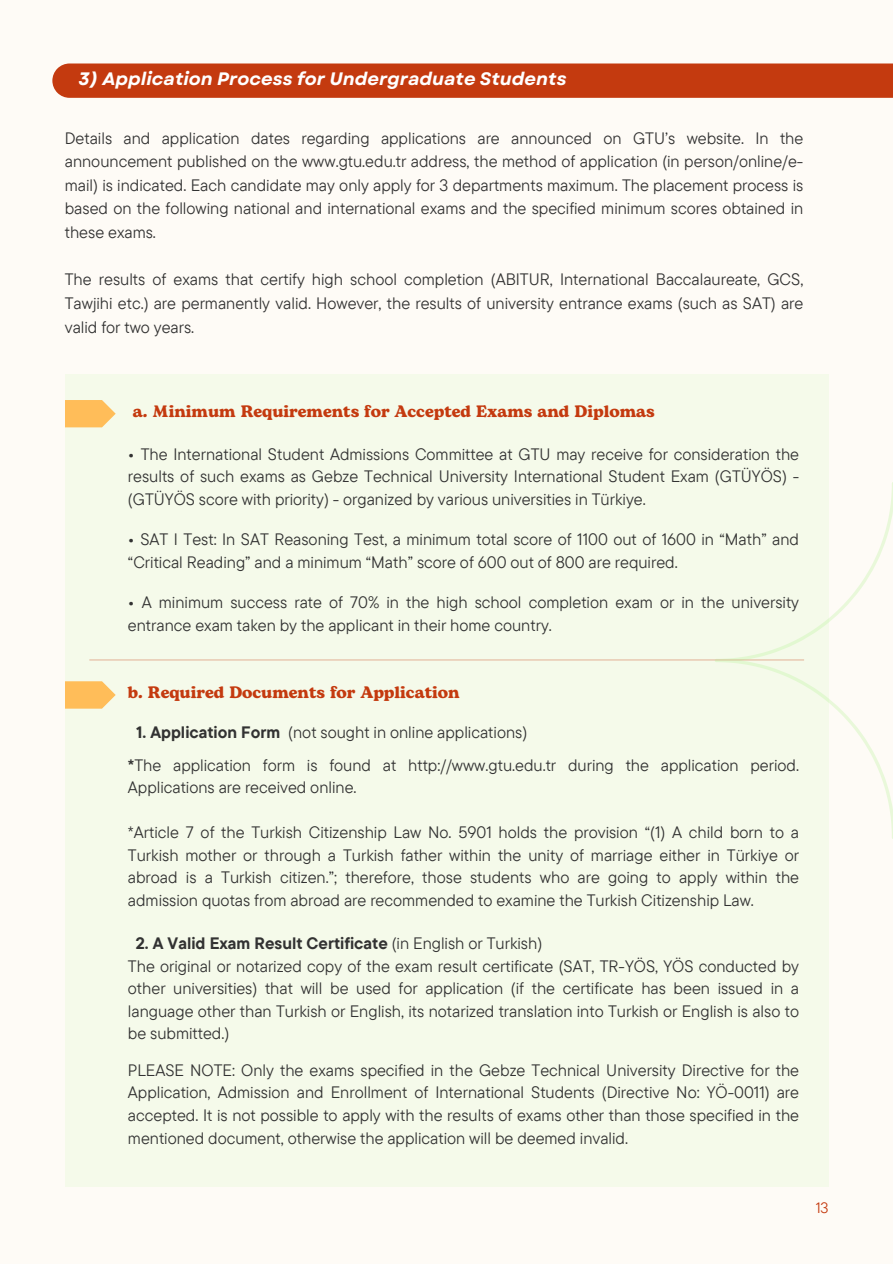
<style>
.page{position:relative;width:893px;height:1264px;background:#fff}
.page>*{position:absolute;margin:0;border:0;box-sizing:border-box;transform-origin:0 0}
.t1{font:italic 700 18px "Garet";color:#fff}
.t2{font:16.5px/22.5px "TT Commons Pro";color:#323232;text-align:justify}
.t3{font:700 16.5px "Bogart";color:#c43a0f}
.t4{font:15px "TT Commons Pro";color:#c43a0f}
.s1{font-weight:700}
</style>
<div class="page">
<div style="left:0;top:0;width:892px;height:1263px;background:#fefbf6"></div>
<div style="left:65px;top:374px;width:763px;height:812px;background:#f5faea"></div>
<hr style="left:89px;top:659px;width:715px;height:1px;background:#c43a0f">
<svg style="left:65px;top:400px;width:51px;height:27px"></svg>
<svg style="left:65px;top:681px;width:51px;height:27px"></svg>
<div style="left:52px;top:63px;width:840px;height:35px;background:#c43a0f"></div>
<svg style="left:714px;top:482px;width:178px;height:356px"></svg>
<p class="t1" style="left:79px;top:66px;width:489px">3) Application Process for Undergraduate Students</p>
<p class="t2" style="left:65px;top:125px;width:740px;line-height:23.7px">Details and application dates regarding applications are announced on GTU’s website. In the announcement published on the www.gtu.edu.tr address, the method of application (in person/online/e&shy;mail) is indicated. Each candidate may only apply for 3 departments maximum. The placement process is based on the following national and international exams and the specified minimum scores obtained in these exams.</p>
<p class="t2" style="left:65px;top:267px;width:740px;line-height:23.7px">The results of exams that certify high school completion (ABITUR, International Baccalaureate, GCS, Tawjihi etc.) are permanently valid. However, the results of university entrance exams (such as SAT) are valid for two years.</p>
<p class="t3" style="left:133px;top:399px;width:523px">a. Minimum Requirements for Accepted Exams and Diplomas</p>
<p class="t2" style="left:128px;top:442px;width:672px"><span class="s1">•</span> The International Student Admissions Committee at GTU may receive for consideration the results of such exams as Gebze Technical University International Student Exam (GTÜYÖS) - (GTÜYÖS score with priority) - organized by various universities in Türkiye.</p>
<p class="t2" style="left:128px;top:527px;width:672px"><span class="s1">•</span> SAT I Test: In SAT Reasoning Test, a minimum total score of 1100 out of 1600 in “Math” and “Critical Reading” and a minimum “Math” score of 600 out of 800 are required.</p>
<p class="t2" style="left:128px;top:590px;width:672px"><span class="s1">•</span> A minimum success rate of 70% in the high school completion exam or in the university entrance exam taken by the applicant in their home country.</p>
<p class="t3" style="left:128px;top:681px;width:333px">b. Required Documents for Application</p>
<p class="t2" style="left:128px;top:715px;width:672px;line-height:32.5px;text-indent:8px"><span class="s1">1. Application Form</span> (not sought in online applications)<br><span class="s1">*</span>The application form is found at http://www.gtu.edu.tr during the application period.</p>
<p class="t2" style="left:128px;top:775px;width:230px">Applications are received online.</p>
<p class="t2" style="left:128px;top:820px;width:672px">*Article 7 of the Turkish Citizenship Law No. 5901 holds the provision “(1) A child born to a Turkish mother or through a Turkish father within the unity of marriage either in Türkiye or abroad is a Turkish citizen.”; therefore, those students who are going to apply within the admission quotas from abroad are recommended to examine the Turkish Citizenship Law.</p>
<p class="t2" style="left:128px;top:931px;width:672px;text-align:left;text-indent:8px"><span class="s1">2. A Valid Exam Result Certificate</span> (in English or Turkish)<br>The original or notarized copy of the exam result certificate (SAT, TR-YÖS, YÖS conducted by other universities) that will be used for application (if the certificate has been issued in a language other than Turkish or English, its notarized translation into Turkish or English is also to be submitted.)</p>
<p class="t2" style="left:128px;top:1058px;width:672px">PLEASE NOTE: Only the exams specified in the Gebze Technical University Directive for the Application, Admission and Enrollment of International Students (Directive No: YÖ-0011) are accepted. It is not possible to apply with the results of exams other than those specified in the mentioned document, otherwise the application will be deemed invalid.</p>
<p class="t4" style="left:815px;top:1197px;width:14px">13</p>
</div>
